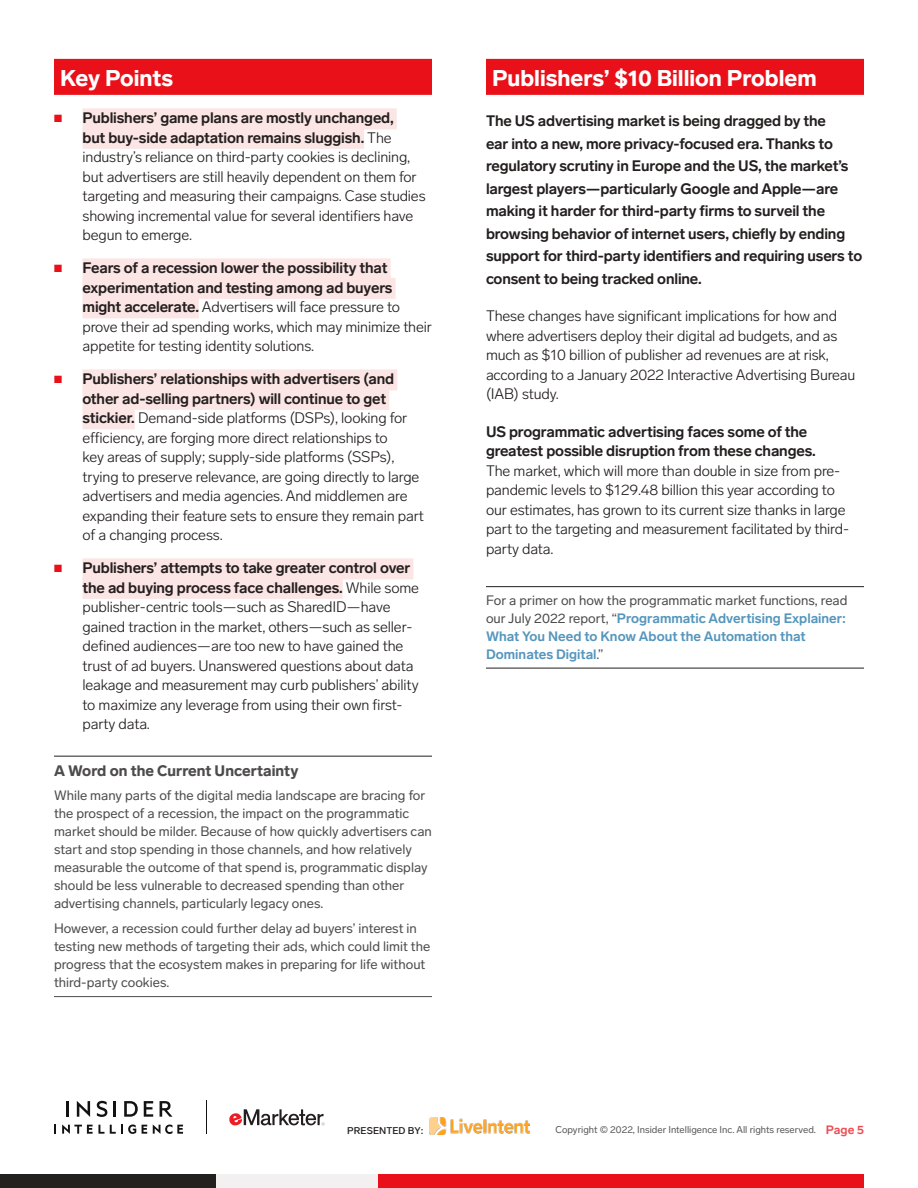
<style>
.page{position:relative;width:918px;height:1188px;background:#fff}
.page>*{position:absolute;margin:0;border:0;box-sizing:border-box;transform-origin:0 0}
.t1{font:900 22.5px "Lab Grotesque";color:#fff}
.t2{font:300 15px/19.5px "Lab Grotesque";letter-spacing:-.01em;color:#241f1f}
.t3{font:700 15px/22.5px "Lab Grotesque";letter-spacing:-.01em;color:#241f1f}
.t4{font:900 15px "Lab Grotesque";color:#4e4b4c}
.t5{font:13.5px/18px "Lab Grotesque";color:#4e4b4c}
.t6{font:700 13.5px/18px "Lab Grotesque";color:#5596bd}
.t7{font:9.75px "Lab Grotesque";color:#5a5758}
.t8{font:500 9.75px "Lab Grotesque";letter-spacing:.01em;color:#241f1f}
.s1{color:#e91019}
.s2{font-weight:700}
.s3{font-weight:400;color:#4e4b4c}
.s4{font-weight:700;font-size:12px;color:#ee4c53}
</style>
<div class="page">
<div style="left:378px;top:1174px;width:486px;height:14px;background:#e91019"></div>
<div style="left:0;top:1174px;width:216px;height:14px;background:#241f1f"></div>
<div style="left:216px;top:1174px;width:162px;height:14px;background:#f2f0f1"></div>
<svg style="left:153px;top:1124px;width:30px;height:10px"></svg>
<svg style="left:142px;top:1125px;width:5px;height:9px"></svg>
<svg style="left:110px;top:1124px;width:26px;height:10px"></svg>
<svg style="left:62px;top:1124px;width:42px;height:10px"></svg>
<svg style="left:54px;top:1125px;width:2px;height:9px"></svg>
<hr style="left:66px;top:1101px;width:3px;height:16px;background:#121212">
<svg style="left:77px;top:1101px;width:13px;height:16px"></svg>
<svg style="left:97px;top:1101px;width:10px;height:16px"></svg>
<hr style="left:113px;top:1101px;width:3px;height:16px;background:#121212">
<svg style="left:124px;top:1101px;width:14px;height:16px"></svg>
<svg style="left:144px;top:1101px;width:9px;height:16px"></svg>
<svg style="left:160px;top:1101px;width:13px;height:16px"></svg>
<svg style="left:229px;top:1109px;width:96px;height:17px"></svg>
<hr style="left:206px;top:1101px;width:1px;height:33px;background:#121212">
<img style="left:430px;top:1117px;width:100px;height:17px">
<div style="left:54px;top:59px;width:378px;height:36px;background:#e91019"></div>
<div style="left:82px;top:108px;width:315px;height:21px;background:#fbe6e5"></div>
<div style="left:82px;top:128px;width:282px;height:21px;background:#fbe6e5"></div>
<div style="left:82px;top:258px;width:309px;height:21px;background:#fbe6e5"></div>
<div style="left:82px;top:278px;width:314px;height:21px;background:#fbe6e5"></div>
<div style="left:82px;top:297px;width:117px;height:21px;background:#fbe6e5"></div>
<div style="left:82px;top:369px;width:315px;height:21px;background:#fbe6e5"></div>
<div style="left:82px;top:389px;width:307px;height:21px;background:#fbe6e5"></div>
<div style="left:82px;top:408px;width:53px;height:21px;background:#fbe6e5"></div>
<div style="left:82px;top:558px;width:331px;height:21px;background:#fbe6e5"></div>
<div style="left:82px;top:578px;width:261px;height:21px;background:#fbe6e5"></div>
<hr style="left:54px;top:756px;width:378px;height:1px;background:#241f1f">
<hr style="left:54px;top:996px;width:378px;height:1px;background:#4e4b4c">
<div style="left:486px;top:59px;width:378px;height:36px;background:#e91019"></div>
<hr style="left:486px;top:586px;width:378px;height:1px;background:#241f1f">
<hr style="left:486px;top:668px;width:378px;height:1px;background:#241f1f">
<h1 class="t1" style="left:60px;top:65px;width:115px">Key Points</h1>
<p class="t2" style="left:82px;top:108px;width:345px;text-indent:-28px"><span class="s1">■</span> <span class="s2">Publishers’ game plans are mostly unchanged,<br>but buy-side adaptation remains sluggish.</span> The industry’s reliance on third-party cookies is declining, but advertisers are still heavily dependent on them for targeting and measuring their campaigns. Case studies showing incremental value for several identifiers have begun to emerge.</p>
<p class="t2" style="left:82px;top:258px;width:351px;text-indent:-28px"><span class="s1">■</span> <span class="s2">Fears of a recession lower the possibility that experimentation and testing among ad buyers might accelerate.</span> Advertisers will face pressure to prove their ad spending works, which may minimize their appetite for testing identity solutions.</p>
<p class="t2" style="left:82px;top:369px;width:343px;text-indent:-28px"><span class="s1">■</span> <span class="s2">Publishers’ relationships with advertisers (and other ad-selling partners) will continue to get stickier.</span> Demand-side platforms (DSPs), looking for efficiency, are forging more direct relationships to<br>key areas of supply; supply-side platforms (SSPs), trying to preserve relevance, are going directly to large advertisers and media agencies. And middlemen are expanding their feature sets to ensure they remain part of a changing process.</p>
<p class="t2" style="left:82px;top:558px;width:338px;text-indent:-28px"><span class="s1">■</span> <span class="s2">Publishers’ attempts to take greater control over the ad buying process face challenges.</span> While some publisher-centric tools—such as SharedID—have gained traction in the market, others—such as seller&shy;defined audiences—are too new to have gained the trust of ad buyers. Unanswered questions about data leakage and measurement may curb publishers’ ability to maximize any leverage from using their own first&shy;party data.</p>
<p class="t4" style="left:54px;top:762px;width:246px">A Word on the Current Uncertainty</p>
<p class="t5" style="left:54px;top:786px;width:379px">While many parts of the digital media landscape are bracing for the prospect of a recession, the impact on the programmatic market should be milder. Because of how quickly advertisers can start and stop spending in those channels, and how relatively measurable the outcome of that spend is, programmatic display should be less vulnerable to decreased spending than other advertising channels, particularly legacy ones.</p>
<p class="t5" style="left:54px;top:920px;width:378px">However, a recession could further delay ad buyers’ interest in testing new methods of targeting their ads, which could limit the progress that the ecosystem makes in preparing for life without third-party cookies.</p>
<h1 class="t1" style="left:492px;top:65px;width:326px">Publishers’ $10 Billion Problem</h1>
<p class="t3" style="left:486px;top:110px;width:378px">The US advertising market is being dragged by the<br>ear into a new, more privacy-focused era. Thanks to regulatory scrutiny in Europe and the US, the market’s largest players—particularly Google and Apple—are making it harder for third-party firms to surveil the browsing behavior of internet users, chiefly by ending support for third-party identifiers and requiring users to consent to being tracked online.</p>
<p class="t2" style="left:486px;top:306px;width:371px">These changes have significant implications for how and where advertisers deploy their digital ad budgets, and as much as $10 billion of publisher ad revenues are at risk, according to a January 2022 Interactive Advertising Bureau (IAB) study.</p>
<p class="t3" style="left:486px;top:422px;width:331px;line-height:19.5px">US programmatic advertising faces some of the greatest possible disruption from these changes.</p>
<p class="t2" style="left:486px;top:461px;width:365px">The market, which will more than double in size from pre&shy;pandemic levels to $129.48 billion this year according to our estimates, has grown to its current size thanks in large part to the targeting and measurement facilitated by third&shy;party data.</p>
<p class="t6" style="left:486px;top:591px;width:363px"><span class="s3">For a primer on how the programmatic market functions, read our July 2022 report, “</span>Programmatic Advertising Explainer:<br>What You Need to Know About the Automation that Dominates Digital<span class="s3">.”</span></p>
<p class="t8" style="left:347px;top:1125px;width:78px">PRESENTED BY:</p>
<p class="t7" style="left:555px;top:1124px;width:310px">Copyright © 2022, Insider Intelligence Inc. All rights reserved. <span class="s4">Page 5</span></p>
</div>
